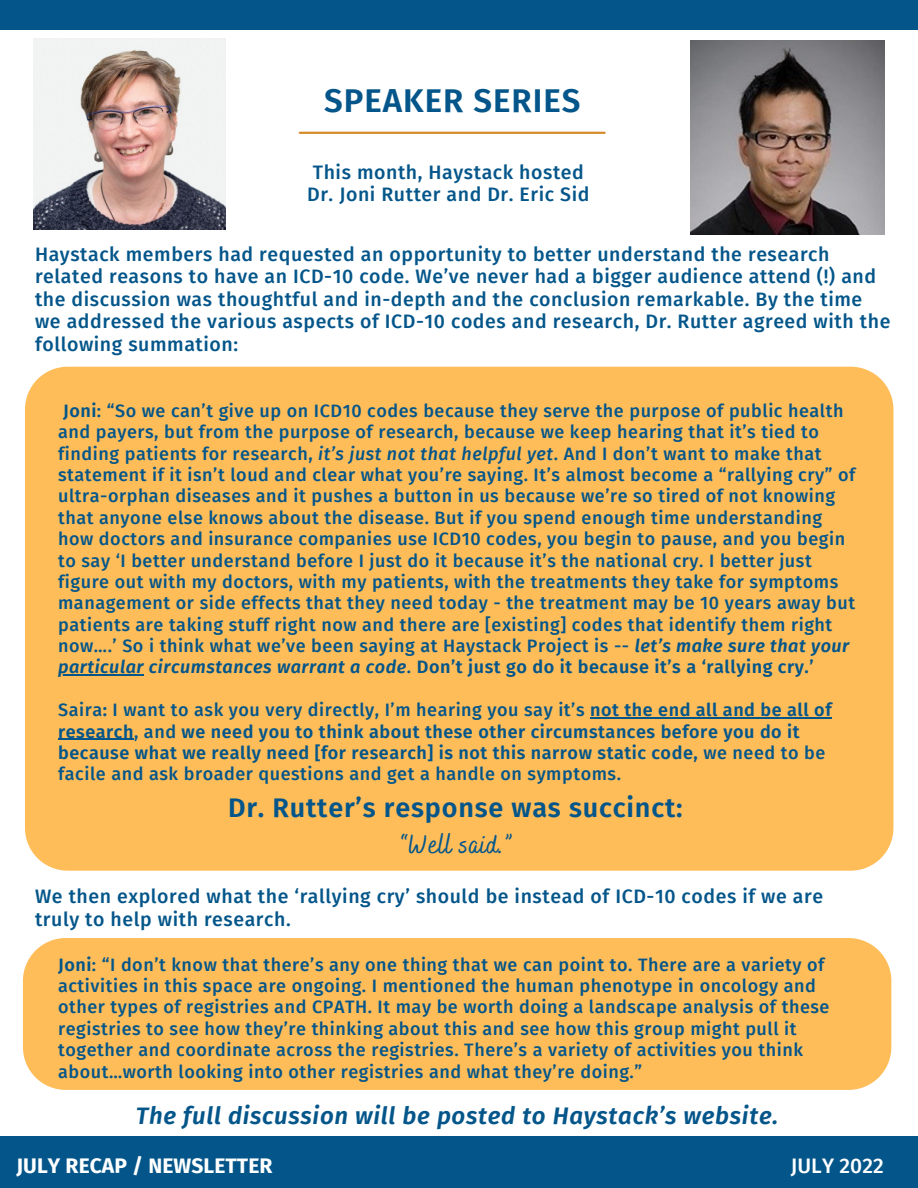
<style>
.page{position:relative;width:918px;height:1188px;background:#fff}
.page>*{position:absolute;margin:0;border:0;box-sizing:border-box;transform-origin:0 0}
.t1{font:600 33px "Fira Sans";letter-spacing:.03em;color:#04568a}
.t2{font:600 27px "Fira Sans";letter-spacing:.03em;color:#04568a}
.t3{font:500 27px "Bakerie Smooth";letter-spacing:.03em;color:#04568a}
.t4{font:italic 600 24px "Fira Sans";letter-spacing:.03em;color:#04568a}
.t5{font:700 21px "Fira Sans";letter-spacing:.005em;color:#fff}
.t6{font:500 21px "Fira Sans";letter-spacing:.005em;color:#fff}
.t7{font:500 19.5px/22.5px "Fira Sans";letter-spacing:.03em;color:#04568a}
.t8{font:500 18px/21.3px "Fira Sans";letter-spacing:.03em;color:#04568a}
.t9{font:600 18px/21.3px "Fira Sans";letter-spacing:.03em;color:#04568a}
.s1{font-weight:600}
.s2{font-style:italic}
.s3{font-weight:600;font-style:italic}
.s4{font-weight:500}
</style>
<div class="page">
<div style="left:0;top:1136px;width:918px;height:52px;background:#04568a"></div>
<hr style="left:300px;top:132px;width:305px;height:2px;background:#d68c2b">
<div style="left:25px;top:367px;width:868px;height:504px;background:#ffbd59"></div>
<hr style="left:58px;top:675px;width:86px;height:1px;background:#04568a">
<hr style="left:590px;top:717px;width:242px;height:1px;background:#04568a">
<hr style="left:58px;top:739px;width:76px;height:1px;background:#04568a">
<img style="left:691px;top:41px;width:193px;height:193px">
<img style="left:34px;top:38px;width:191px;height:192px">
<div style="left:23px;top:938px;width:868px;height:152px;background:#ffbd59"></div>
<div style="left:0;top:0;width:918px;height:30px;background:#04568a"></div>
<h1 class="t1" style="left:324px;top:82px;width:258px">SPEAKER SERIES</h1>
<p class="t7" style="left:307px;top:161px;width:284px">This month, Haystack hosted<br>Dr. Joni Rutter and Dr. Eric Sid</p>
<p class="t7" style="left:35px;top:243px;width:857px">Haystack members had requested an opportunity to better understand the research related reasons to have an ICD-10 code. We’ve never had a bigger audience attend (!) and the discussion was thoughtful and in-depth and the conclusion remarkable. By the time we addressed the various aspects of ICD-10 codes and research, Dr. Rutter agreed with the following summation:</p>
<p class="t8" style="left:58px;top:400px;width:799px"><span class="s1">Joni</span>: “So we can’t give up on ICD10 codes because they serve the purpose of public health and payers, but from the purpose of research, because we keep hearing that it’s tied to finding patients for research, <span class="s2">it’s just not that helpful yet</span>. And I don’t want to make that statement if it isn’t loud and clear what you’re saying. It’s almost become a “rallying cry” of ultra-orphan diseases and it pushes a button in us because we’re so tired of not knowing that anyone else knows about the disease. But if you spend enough time understanding how doctors and insurance companies use ICD10 codes, you begin to pause, and you begin to say ‘I better understand before I just do it because it’s the national cry. I better just figure out with my doctors, with my patients, with the treatments they take for symptoms management or side effects that they need today - the treatment may be 10 years away but patients are taking stuff right now and there are [existing] codes that identify them right now….’ So i think what we’ve been saying at Haystack Project is -- <span class="s3">let’s make sure that your particular circumstances warrant a code</span>. <span class="s1">Don’t just go do it because it’s a ‘rallying cry.’</span></p>
<p class="t9" style="left:58px;top:700px;width:775px"><span class="s4">Saira</span>: <span class="s4">I want to ask you very directly, I’m hearing you say it’s</span> not the end all and be all of research<span class="s4">, and</span> we need you to think about these other circumstances before you do it because what we really need [for research] is not this narrow static code, <span class="s4">we need to be facile and ask broader questions and get a handle on symptoms.</span></p>
<h2 class="t2" style="left:228px;top:792px;width:456px">Dr. Rutter’s response was succinct:</h2>
<h2 class="t3" style="left:400px;top:828px;width:113px">“Well said.”</h2>
<p class="t7" style="left:35px;top:885px;width:790px">We then explored what the ‘rallying cry’ should be instead of ICD-10 codes if we are truly to help with research.</p>
<p class="t8" style="left:58px;top:954px;width:773px"><span class="s1">Joni</span>: “I don’t know that there’s any one thing that we can point to. There are a variety of activities in this space are ongoing. I mentioned the human phenotype in oncology and other types of registries and CPATH. It may be worth doing a landscape analysis of these registries to see how they’re thinking about this and see how this group might pull it together and coordinate across the registries. There’s a variety of activities you think about…worth looking into other registries and what they’re doing.”</p>
<h3 class="t4" style="left:136px;top:1102px;width:644px">The full discussion will be posted to Haystack’s website.</h3>
<p class="t5" style="left:17px;top:1154px;width:257px">JULY RECAP / NEWSLETTER</p>
<p class="t6" style="left:791px;top:1154px;width:95px">JULY 2022</p>
</div>
